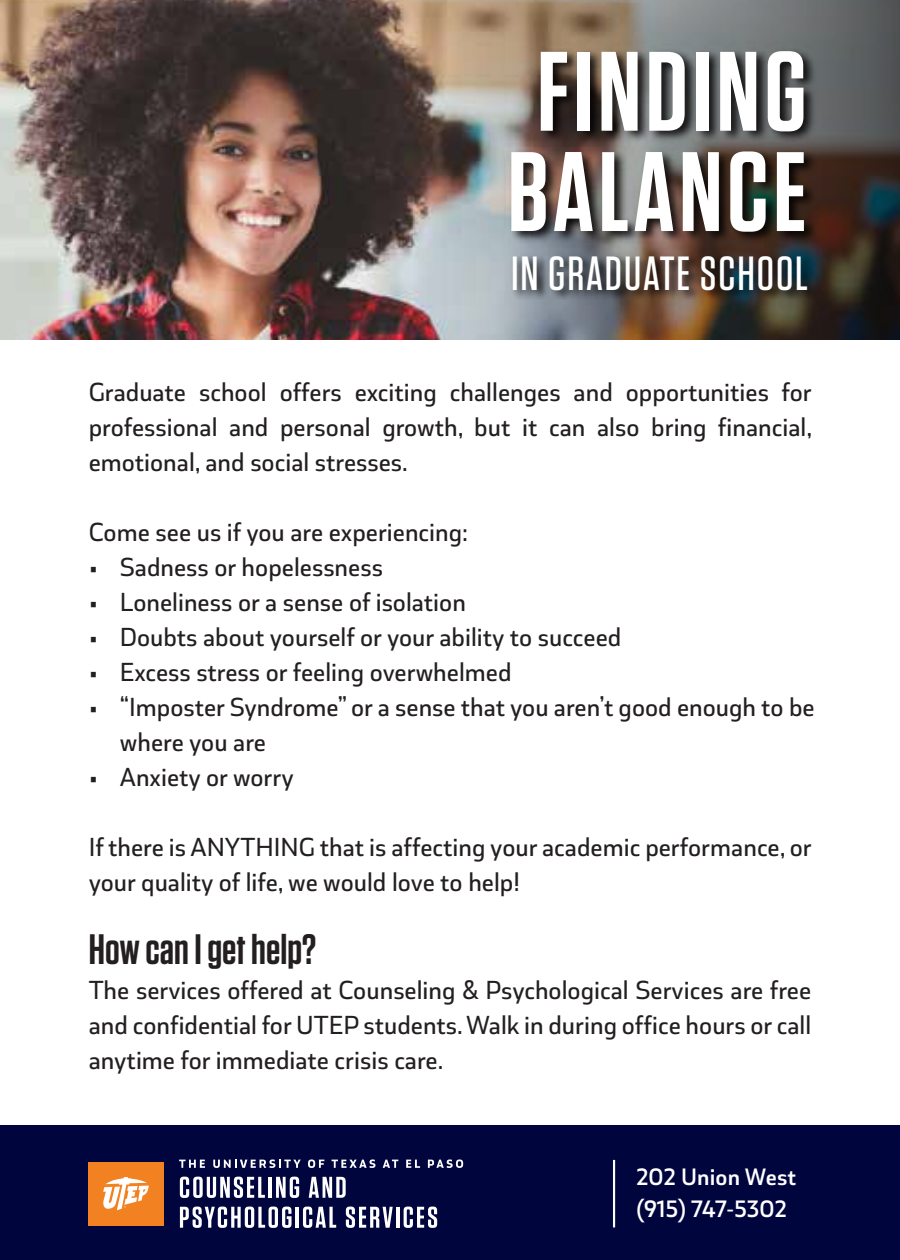
<style>
.page{position:relative;width:900px;height:1260px;background:#fff}
.page>*{position:absolute;margin:0;border:0;box-sizing:border-box;transform-origin:0 0}
.t1{font:600 112.75px/100.2px "Tungsten";letter-spacing:.04em;color:#fff}
.t2{font:500 47.75px "Tungsten";letter-spacing:.04em;color:#fff}
.t3{font:600 42.5px "Tungsten";color:#231f20}
.t4{font:500 27.5px/35px "Coversans";color:#231f20;text-align:justify}
.t5{font:600 25px/32.5px "Coversans";letter-spacing:.005em;color:#fff}
</style>
<div class="page">
<img style="left:0;top:0;width:414px;height:339px">
<img style="left:414px;top:0;width:486px;height:339px">
<img style="left:503px;top:28px;width:326px;height:243px">
<img style="left:506px;top:242px;width:320px;height:71px">
<div style="left:0;top:1125px;width:900px;height:135px;background:#00053e"></div>
<hr style="left:613px;top:1160px;width:2px;height:67px;background:#fff">
<div style="left:88px;top:1162px;width:76px;height:64px;background:#f28221"></div>
<svg style="left:103px;top:1177px;width:46px;height:33px"></svg>
<svg style="left:179px;top:1160px;width:26px;height:8px"></svg>
<svg style="left:213px;top:1159px;width:88px;height:9px"></svg>
<svg style="left:308px;top:1159px;width:16px;height:9px"></svg>
<svg style="left:332px;top:1159px;width:43px;height:9px"></svg>
<svg style="left:383px;top:1160px;width:15px;height:8px"></svg>
<svg style="left:406px;top:1160px;width:14px;height:8px"></svg>
<svg style="left:428px;top:1159px;width:35px;height:9px"></svg>
<svg style="left:180px;top:1177px;width:85px;height:21px"></svg>
<hr style="left:269px;top:1177px;width:3px;height:21px;background:#fff">
<svg style="left:276px;top:1177px;width:23px;height:21px"></svg>
<svg style="left:309px;top:1177px;width:37px;height:21px"></svg>
<svg style="left:180px;top:1207px;width:112px;height:21px"></svg>
<hr style="left:296px;top:1207px;width:3px;height:21px;background:#fff">
<svg style="left:303px;top:1207px;width:33px;height:21px"></svg>
<svg style="left:346px;top:1207px;width:47px;height:21px"></svg>
<hr style="left:396px;top:1207px;width:3px;height:21px;background:#fff">
<svg style="left:404px;top:1207px;width:33px;height:21px"></svg>
<h1 class="t1" style="left:508px;top:44px;width:300px">FINDING<br>BALANCE</h1>
<h2 class="t2" style="left:511px;top:248px;width:299px">IN GRADUATE SCHOOL</h2>
<p class="t4" style="left:89px;top:375px;width:725px">Graduate school offers exciting challenges and opportunities for professional and personal growth, but it can also bring financial, emotional, and social stresses.</p>
<p class="t4" style="left:89px;top:515px;width:381px">Come see us if you are experiencing:</p>
<p class="t4" style="left:89px;top:550px;width:296px">• Sadness or hopelessness</p>
<p class="t4" style="left:89px;top:585px;width:379px">• Loneliness or a sense of isolation</p>
<p class="t4" style="left:89px;top:620px;width:534px">• Doubts about yourself or your ability to succeed</p>
<p class="t4" style="left:89px;top:655px;width:424px">• Excess stress or feeling overwhelmed</p>
<p class="t4" style="left:120px;top:690px;width:696px;text-indent:-31px">• “Imposter Syndrome” or a sense that you aren’t good enough to be where you are</p>
<p class="t4" style="left:89px;top:760px;width:206px">• Anxiety or worry</p>
<p class="t4" style="left:89px;top:830px;width:724px">If there is ANYTHING that is affecting your academic performance, or your quality of life, we would love to help!</p>
<h3 class="t3" style="left:89px;top:927px;width:229px">How can I get help?</h3>
<p class="t4" style="left:89px;top:972px;width:724px">The services offered at Counseling &amp; Psychological Services are free and confidential for UTEP students. Walk in during office hours or call anytime for immediate crisis care.</p>
<p class="t5" style="left:636px;top:1160px;width:161px">202 Union West (915) 747-5302</p>
</div>
